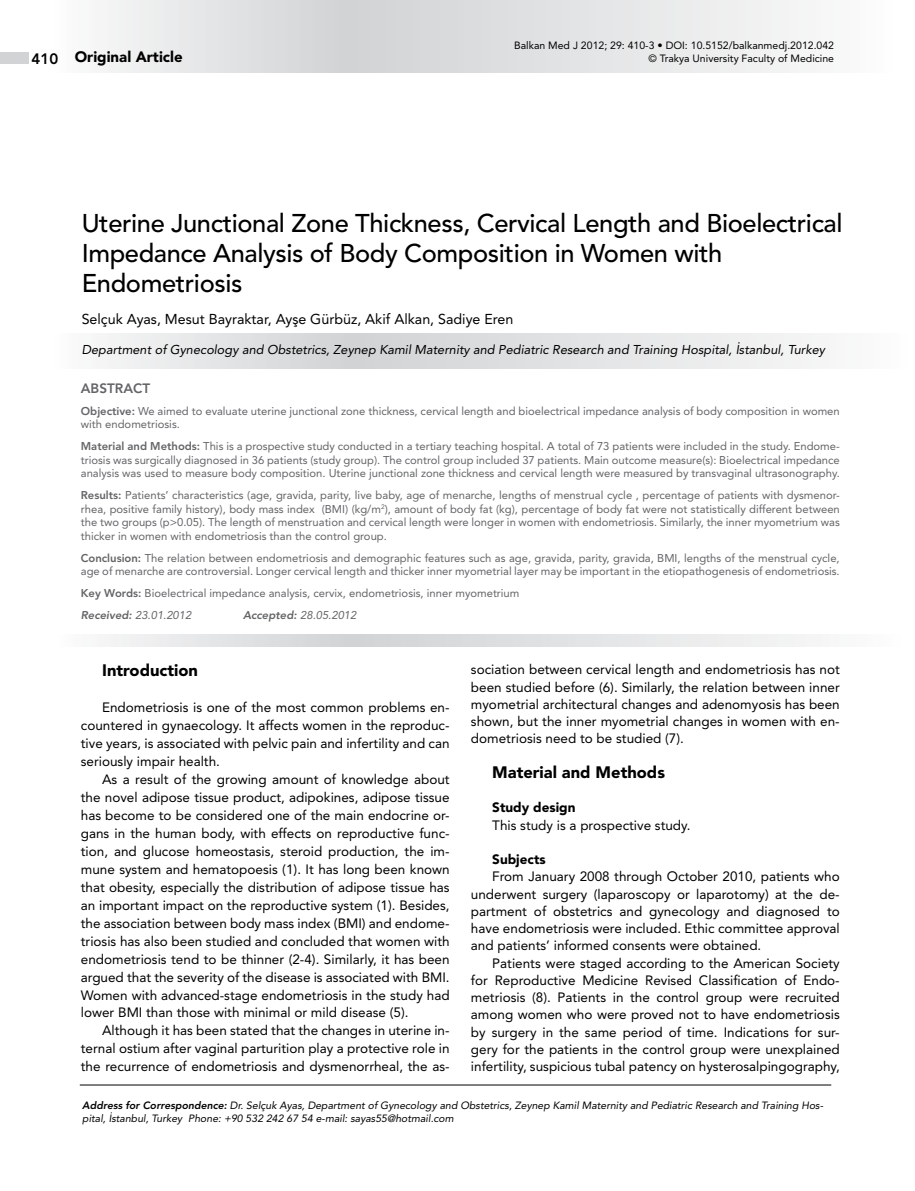
<style>
.page{position:relative;width:915px;height:1191px;background:#fff}
.page>*{position:absolute;margin:0;border:0;box-sizing:border-box;transform-origin:0 0}
.t1{font:500 25.5px/30px "Avenir LT Std";letter-spacing:-.015em;color:#000}
.t2{font:900 16.5px "Avenir LT Std";color:#000}
.t3{font:900 15px "Avenir LT Std";color:#000}
.t4{font:14.25px "Avenir LT Std";color:#000}
.t5{font:13.5px/18px "Avenir LT Std";color:#000;text-align:justify}
.t6{font:900 13.5px "Avenir LT Std";color:#000}
.t7{font:800 13.5px "Avenir LT Std";color:#636466}
.t8{font:italic 12.75px "Avenir LT Std";color:#000}
.t9{font:11.25px/13.5px "Avenir LT Std";color:#636466}
.t10{font:italic 11.25px "Avenir LT Std";color:#636466}
.t11{font:italic 10.5px/12.8px "Avenir LT Std";color:#000}
.t12{font:10.5px/13.2px "Avenir LT Std";color:#000;text-align:right}
.s1{font-weight:800}
.s2{font-weight:800;font-style:italic}
.s3{font-style:italic}
</style>
<div class="page">
<svg style="left:102px;top:0;width:703px;height:72px"></svg>
<div style="left:0;top:53px;width:29px;height:11px;background:#d1d3d4"></div>
<hr style="left:80px;top:1084px;width:751px;height:1px;background:#000">
<svg style="left:106px;top:634px;width:706px;height:13px"></svg>
<svg style="left:103px;top:334px;width:715px;height:34px"></svg>
<p class="t3" style="left:32px;top:48px;width:152px"><span class="s1">410</span> Original Article</p>
<p class="t12" style="left:514px;top:38px;width:321px">Balkan Med J 2012; 29: 410-3 • DOI: 10.5152/balkanmedj.2012.042 © Trakya University Faculty of Medicine</p>
<h1 class="t1" style="left:82px;top:208px;width:762px">Uterine Junctional Zone Thickness, Cervical Length and Bioelectrical<br>Impedance Analysis of Body Composition in Women with<br>Endometriosis</h1>
<p class="t4" style="left:82px;top:311px;width:433px">Selçuk Ayas, Mesut Bayraktar, Ayşe Gürbüz, Akif Alkan, Sadiye Eren</p>
<p class="t8" style="left:82px;top:342px;width:744px">Department of Gynecology and Obstetrics, Zeynep Kamil Maternity and Pediatric Research and Training Hospital, İstanbul, Turkey</p>
<p class="t7" style="left:81px;top:380px;width:71px">ABSTRACT</p>
<p class="t9" style="left:81px;top:404px;width:760px"><span class="s1">Objective:</span> We aimed to evaluate uterine junctional zone thickness, cervical length and bioelectrical impedance analysis of body composition in women with endometriosis.</p>
<p class="t9" style="left:81px;top:439px;width:760px;text-align:justify"><span class="s1">Material and Methods:</span> This is a prospective study conducted in a tertiary teaching hospital. A total of 73 patients were included in the study. Endome&shy;triosis was surgically diagnosed in 36 patients (study group). The control group included 37 patients. Main outcome measure(s): Bioelectrical impedance analysis was used to measure body composition. Uterine junctional zone thickness and cervical length were measured by transvaginal ultrasonography.</p>
<p class="t9" style="left:81px;top:488px;width:760px;text-align:justify"><span class="s1">Results:</span> Patients’ characteristics (age, gravida, parity, live baby, age of menarche, lengths of menstrual cycle , percentage of patients with dysmenor&shy;rhea, positive family history), body mass index (BMI) (kg/m<sup>2</sup>), amount of body fat (kg), percentage of body fat were not statistically different between the two groups (p&gt;0.05). The length of menstruation and cervical length were longer in women with endometriosis. Similarly, the inner myometrium was thicker in women with endometriosis than the control group.</p>
<p class="t9" style="left:81px;top:551px;width:760px"><span class="s1">Conclusion:</span> The relation between endometriosis and demographic features such as age, gravida, parity, gravida, BMI, lengths of the menstrual cycle, age of menarche are controversial. Longer cervical length and thicker inner myometrial layer may be important in the etiopathogenesis of endometriosis.</p>
<p class="t9" style="left:81px;top:582px;width:440px;line-height:22px"><span class="s1">Key Words:</span> Bioelectrical impedance analysis, cervix, endometriosis, inner myometrium<br><span class="s2">Received:</span> <span class="s3">23.01.2012</span></p>
<p class="t10" style="left:243px;top:608px;width:115px"><span class="s1">Accepted:</span> 28.05.2012</p>
<p class="t2" style="left:102px;top:660px;width:97px">Introduction</p>
<p class="t5" style="left:81px;top:698px;width:370px;text-indent:21px">Endometriosis is one of the most common problems en&shy;countered in gynaecology. It affects women in the reproduc&shy;tive years, is associated with pelvic pain and infertility and can seriously impair health.</p>
<p class="t5" style="left:81px;top:770px;width:370px;text-indent:21px">As a result of the growing amount of knowledge about the novel adipose tissue product, adipokines, adipose tissue has become to be considered one of the main endocrine or&shy;gans in the human body, with effects on reproductive func&shy;tion, and glucose homeostasis, steroid production, the im&shy;mune system and hematopoesis (1). It has long been known that obesity, especially the distribution of adipose tissue has an important impact on the reproductive system (1). Besides, the association between body mass index (BMI) and endome&shy;triosis has also been studied and concluded that women with endometriosis tend to be thinner (2-4). Similarly, it has been argued that the severity of the disease is associated with BMI.<br>Women with advanced-stage endometriosis in the study had lower BMI than those with minimal or mild disease (5).</p>
<p class="t5" style="left:81px;top:1021px;width:370px;text-indent:21px">Although it has been stated that the changes in uterine in&shy;ternal ostium after vaginal parturition play a protective role in the recurrence of endometriosis and dysmenorrheal, the as-</p>
<p class="t5" style="left:471px;top:661px;width:370px;line-height:17.2px">sociation between cervical length and endometriosis has not been studied before (6). Similarly, the relation between inner myometrial architectural changes and adenomyosis has been shown, but the inner myometrial changes in women with en&shy;dometriosis need to be studied (7).</p>
<p class="t2" style="left:492px;top:762px;width:174px">Material and Methods</p>
<p class="t6" style="left:492px;top:799px;width:85px">Study design</p>
<p class="t5" style="left:492px;top:816px;width:200px">This study is a prospective study.</p>
<p class="t6" style="left:492px;top:851px;width:55px">Subjects</p>
<p class="t5" style="left:471px;top:868px;width:370px;line-height:17.2px;text-indent:21px">From January 2008 through October 2010, patients who underwent surgery (laparoscopy or laparotomy) at the de&shy;partment of obstetrics and gynecology and diagnosed to have endometriosis were included. Ethic committee approval and patients’ informed consents were obtained.</p>
<p class="t5" style="left:471px;top:954px;width:370px;line-height:17.2px;text-indent:21px">Patients were staged according to the American Society for Reproductive Medicine Revised Classification of Endo&shy;metriosis (8). Patients in the control group were recruited among women who were proved not to have endometriosis by surgery in the same period of time. Indications for sur&shy;gery for the patients in the control group were unexplained infertility, suspicious tubal patency on hysterosalpingography,</p>
<p class="t11" style="left:82px;top:1099px;width:742px"><span class="s1">Address for Correspondence:</span> Dr. Selçuk Ayas, Department of Gynecology and Obstetrics, Zeynep Kamil Maternity and Pediatric Research and Training Hos&shy;pital, İstanbul, Turkey Phone: +90 532 242 67 54 e-mail: sayas55@hotmail.com</p>
</div>
